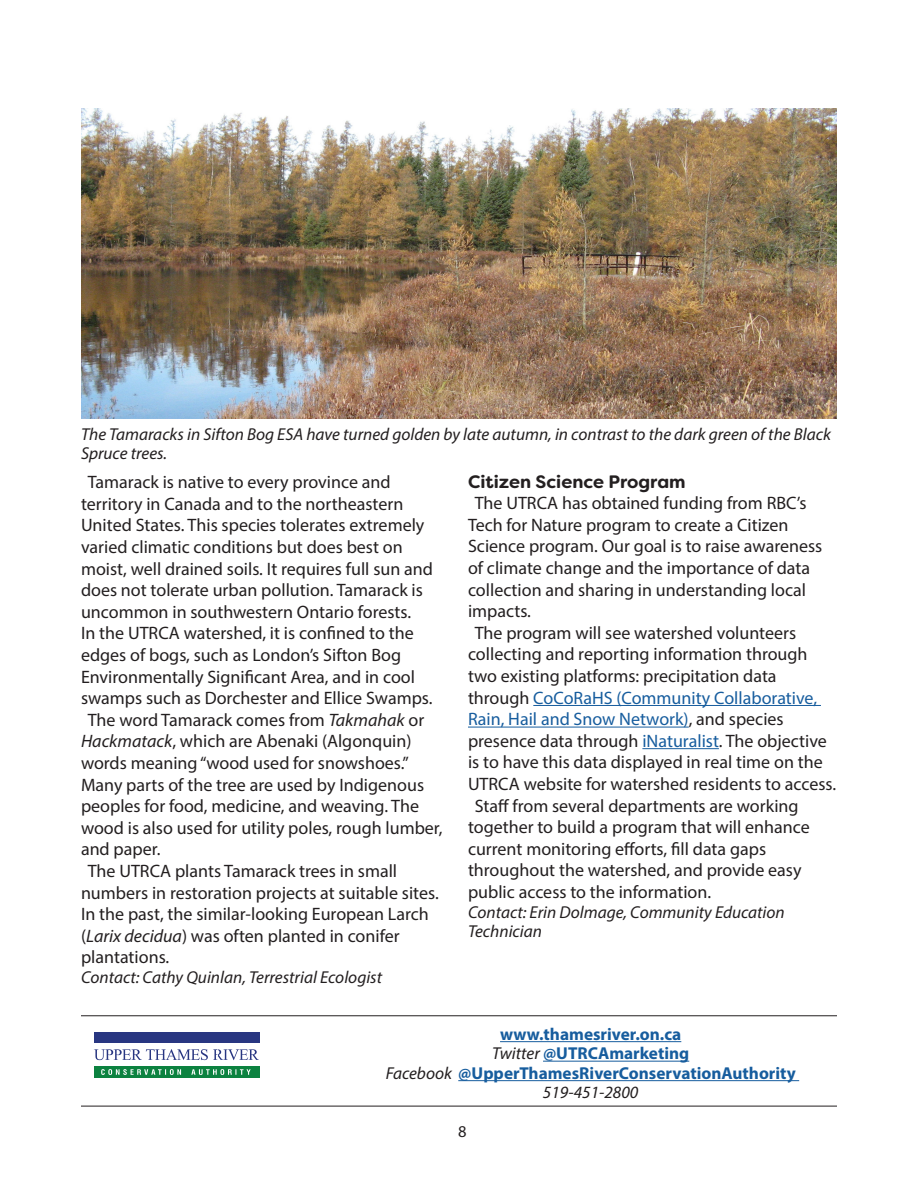
<style>
.page{position:relative;width:918px;height:1188px;background:#fff}
.page>*{position:absolute;margin:0;border:0;box-sizing:border-box;transform-origin:0 0}
.Body_text{font:18px/21.6px "Myriad Pro";color:#231f20}
.Heading{font:700 18px "Filson Soft";color:#231f20}
.contact{font:italic 17.25px/19.5px "Myriad Pro";color:#231f20}
.t1{font:700 17.25px/19.5px "Myriad Pro";color:#175d9e;text-align:center}
.t2{font:16.5px "Myriad Pro";color:#231f20}
.s1{font-style:italic}
.s2{color:#175d9e}
.s3{font-weight:400;font-style:italic;color:#231f20}
</style>
<div class="page">
<hr style="left:500px;top:1041px;width:181px;height:1px;background:#175d9e">
<hr style="left:543px;top:1061px;width:146px;height:1px;background:#175d9e">
<hr style="left:458px;top:1080px;width:341px;height:1px;background:#175d9e">
<div style="left:94px;top:1032px;width:166px;height:11px;background:#283681"></div>
<div style="left:94px;top:1066px;width:166px;height:12px;background:#0c8240"></div>
<svg style="left:94px;top:1049px;width:165px;height:11px"></svg>
<svg style="left:101px;top:1069px;width:150px;height:6px"></svg>
<hr style="left:81px;top:1016px;width:756px;height:1px;background:#231f20">
<hr style="left:81px;top:1106px;width:756px;height:1px;background:#231f20">
<img style="left:81px;top:108px;width:756px;height:311px">
<hr style="left:533px;top:705px;width:288px;height:1px;background:#175d9e">
<hr style="left:468px;top:727px;width:221px;height:1px;background:#175d9e">
<hr style="left:642px;top:748px;width:77px;height:1px;background:#175d9e">
<p class="contact" style="left:81px;top:424px;width:751px">The Tamaracks in Sifton Bog ESA have turned golden by late autumn, in contrast to the dark green of the Black<br>Spruce trees.</p>
<p class="Body_text" style="left:81px;top:471px;width:354px;text-indent:7px">Tamarack is native to every province and territory in Canada and to the northeastern United States. This species tolerates extremely varied climatic conditions but does best on moist, well drained soils. It requires full sun and does not tolerate urban pollution. Tamarack is uncommon in southwestern Ontario forests.<br>In the UTRCA watershed, it is confined to the edges of bogs, such as London’s Sifton Bog Environmentally Significant Area, and in cool swamps such as Dorchester and Ellice Swamps.</p>
<p class="Body_text" style="left:81px;top:709px;width:363px;text-indent:7px">The word Tamarack comes from <span class="s1">Takmahak</span> or <span class="s1">Hackmatack</span>, which are Abenaki (Algonquin) words meaning “wood used for snowshoes.” Many parts of the tree are used by Indigenous peoples for food, medicine, and weaving. The wood is also used for utility poles, rough lumber, and paper.</p>
<p class="Body_text" style="left:81px;top:860px;width:359px;text-indent:7px">The UTRCA plants Tamarack trees in small numbers in restoration projects at suitable sites.<br>In the past, the similar-looking European Larch (<span class="s1">Larix decidua</span>) was often planted in conifer plantations.</p>
<p class="contact" style="left:81px;top:967px;width:303px">Contact: Cathy Quinlan, Terrestrial Ecologist</p>
<p class="Heading" style="left:468px;top:470px;width:219px">Citizen Science Program</p>
<p class="Body_text" style="left:468px;top:492px;width:356px;text-indent:7px">The UTRCA has obtained funding from RBC’s Tech for Nature program to create a Citizen Science program. Our goal is to raise awareness of climate change and the importance of data collection and sharing in understanding local impacts.</p>
<p class="Body_text" style="left:468px;top:622px;width:370px;text-indent:7px">The program will see watershed volunteers collecting and reporting information through two existing platforms: precipitation data through <span class="s2">CoCoRaHS (Community Collaborative, Rain, Hail and Snow Network)</span>, and species presence data through <span class="s2">iNaturalist</span>. The objective is to have this data displayed in real time on the UTRCA website for watershed residents to access.</p>
<p class="Body_text" style="left:468px;top:795px;width:343px;text-indent:7px">Staff from several departments are working together to build a program that will enhance current monitoring efforts, fill data gaps throughout the watershed, and provide easy public access to the information.</p>
<p class="contact" style="left:468px;top:902px;width:318px">Contact: Erin Dolmage, Community Education<br>Technician</p>
<p class="t1" style="left:386px;top:1024px;width:411px">www.thamesriver.on.ca<br><span class="s3">Twitter</span> @UTRCAmarketing<br><span class="s3">Facebook</span> @UpperThamesRiverConservationAuthority</p>
<p class="contact" style="left:543px;top:1083px;width:97px">519-451-2800</p>
<p class="t2" style="left:458px;top:1122px;width:10px">8</p>
</div>
